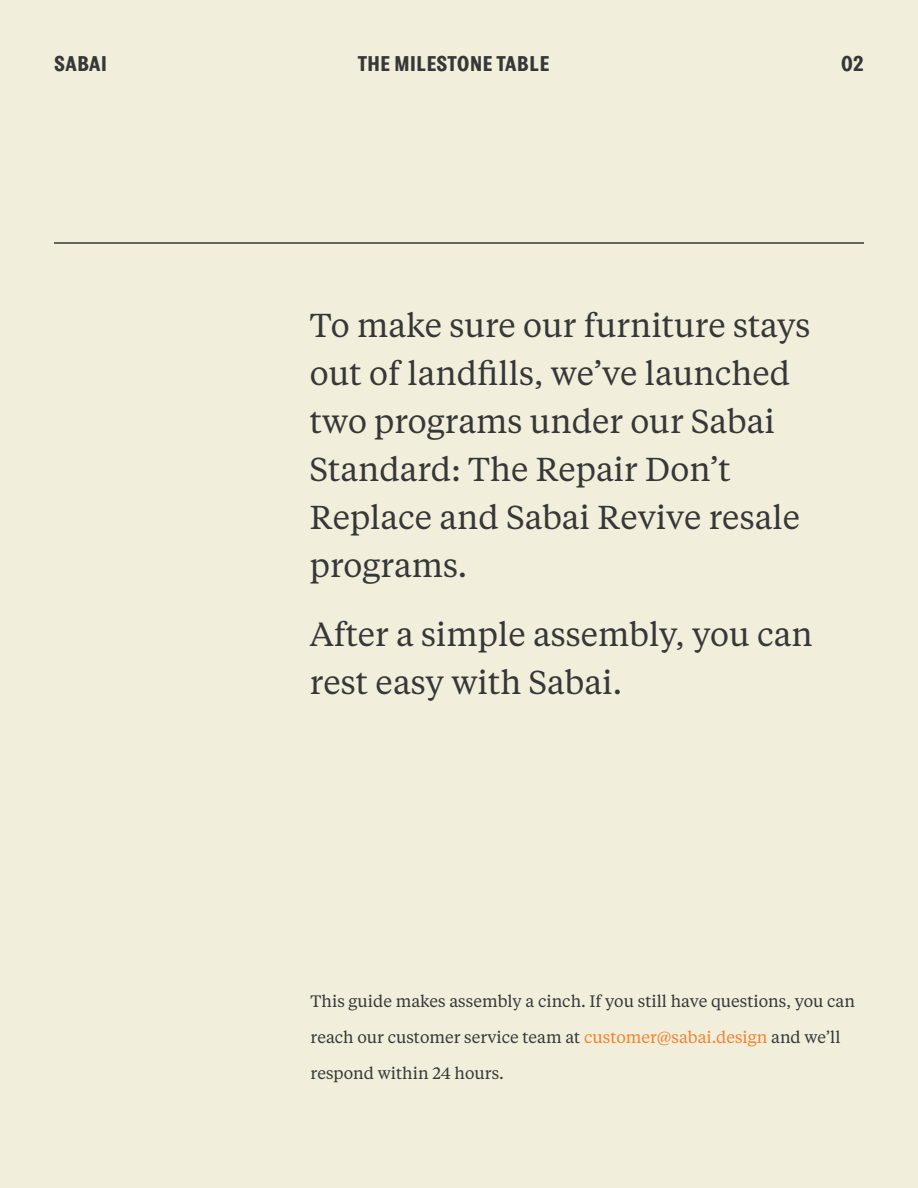
<style>
.page{position:relative;width:918px;height:1188px;background:#fff}
.page>*{position:absolute;margin:0;border:0;box-sizing:border-box;transform-origin:0 0}
.Intro{font:33px/48px "Tiempos Text";color:#373737}
.t1{font:700 21px "Topol";color:#363736}
.Small_Body{font:16.5px/36px "Tiempos Text";color:#373737}
.s1{color:#f5822e}
</style>
<div class="page">
<div style="left:0;top:1px;width:918px;height:1187px;background:#f1eedb"></div>
<hr style="left:54px;top:242px;width:810px;height:2px;background:#363736">
<p class="t1" style="left:54px;top:51px;width:55px">SABAI</p>
<p class="t1" style="left:358px;top:51px;width:193px">THE MILESTONE TABLE</p>
<p class="t1" style="left:841px;top:51px;width:24px">02</p>
<p class="Intro" style="left:310px;top:300px;width:502px">To make sure our furniture stays out of landfills, we’ve launched two programs under our Sabai<br>Standard: The Repair Don’t<br>Replace and Sabai Revive resale programs.</p>
<p class="Intro" style="left:310px;top:609px;width:504px">After a simple assembly, you can rest easy with Sabai.</p>
<p class="Small_Body" style="left:311px;top:982px;width:546px">This guide makes assembly a cinch. If you still have questions, you can reach our customer service team at <span class="s1">customer@sabai.design</span> and we’ll respond within 24 hours.</p>
</div>
